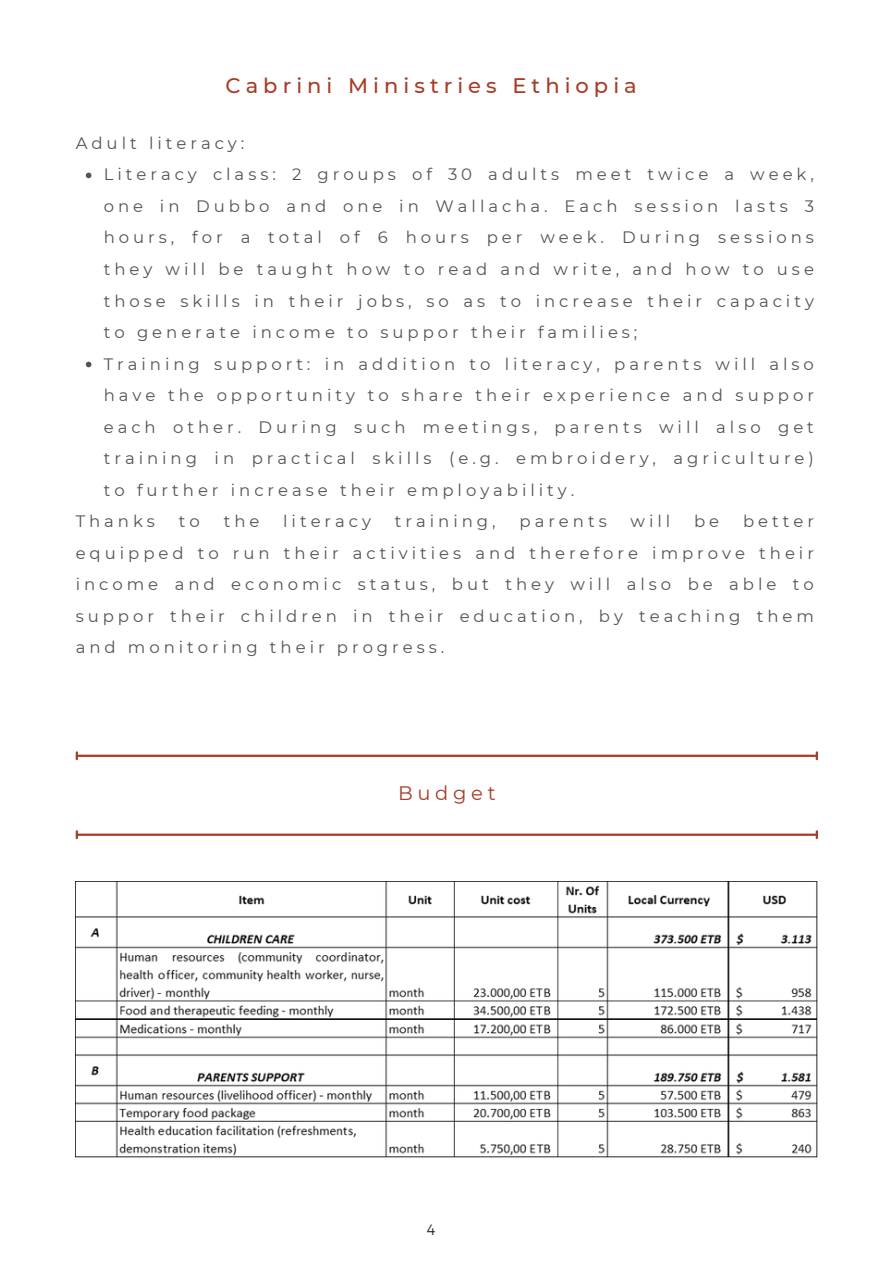
<style>
.page{position:relative;width:894px;height:1264px;background:#fff}
.page>*{position:absolute;margin:0;border:0;box-sizing:border-box;transform-origin:0 0}
.t1{font:500 21px "Montserrat";letter-spacing:.24em;color:#a73c28}
.t2{font:19.5px "Montserrat";letter-spacing:.24em;color:#a73c28}
.t3{font:16.5px/31.5px "Montserrat";letter-spacing:.24em;color:#545454;text-align:justify}
.t4{font:300 15px "Montserrat";color:#292f33}
</style>
<div class="page">
<hr style="left:78px;top:833px;width:737px;height:2px;background:#a73c28">
<svg style="left:76px;top:831px;width:2px;height:7px"></svg>
<svg style="left:815px;top:831px;width:2px;height:7px"></svg>
<hr style="left:78px;top:754px;width:737px;height:3px;background:#a73c28">
<svg style="left:76px;top:752px;width:2px;height:7px"></svg>
<svg style="left:815px;top:752px;width:2px;height:7px"></svg>
<img style="left:76px;top:881px;width:741px;height:276px">
<svg style="left:86px;top:173px;width:5px;height:5px"></svg>
<svg style="left:86px;top:362px;width:5px;height:5px"></svg>
<p class="t1" style="left:225px;top:73px;width:413px">Cabrini Ministries Ethiopia</p>
<p class="t3" style="left:76px;top:127px;width:170px">Adult literacy:</p>
<p class="t3" style="left:104px;top:159px;width:711px">Literacy class: 2 groups of 30 adults meet twice a week, one in Dubbo and one in Wallacha. Each session lasts 3 hours, for a total of 6 hours per week. During sessions they will be taught how to read and write, and how to use those skills in their jobs, so as to increase their capacity to generate income to suppor their families;</p>
<h2 class="t3" style="left:104px;top:348px;width:711px">Training support: in addition to literacy, parents will also have the opportunity to share their experience and suppor each other. During such meetings, parents will also get training in practical skills (e.g. embroidery, agriculture) to further increase their employability.</h2>
<p class="t3" style="left:76px;top:505px;width:81px">Thanks</p>
<p class="t3" style="left:179px;top:505px;width:22px">to</p>
<p class="t3" style="left:223px;top:505px;width:37px">the</p>
<p class="t3" style="left:283px;top:505px;width:89px">literacy</p>
<p class="t3" style="left:395px;top:505px;width:102px">training,</p>
<p class="t3" style="left:519px;top:505px;width:89px">parents</p>
<p class="t3" style="left:630px;top:505px;width:41px">will</p>
<p class="t3" style="left:694px;top:505px;width:27px">be</p>
<p class="t3" style="left:76px;top:505px;width:739px;text-indent:667px">better equipped to run their activities and therefore improve their income and economic status, but they will also be able to suppor their children in their education, by teaching them and monitoring their progress.</p>
<p class="t2" style="left:398px;top:780px;width:99px">Budget</p>
<p class="t4" style="left:426px;top:1219px;width:10px">4</p>
</div>
